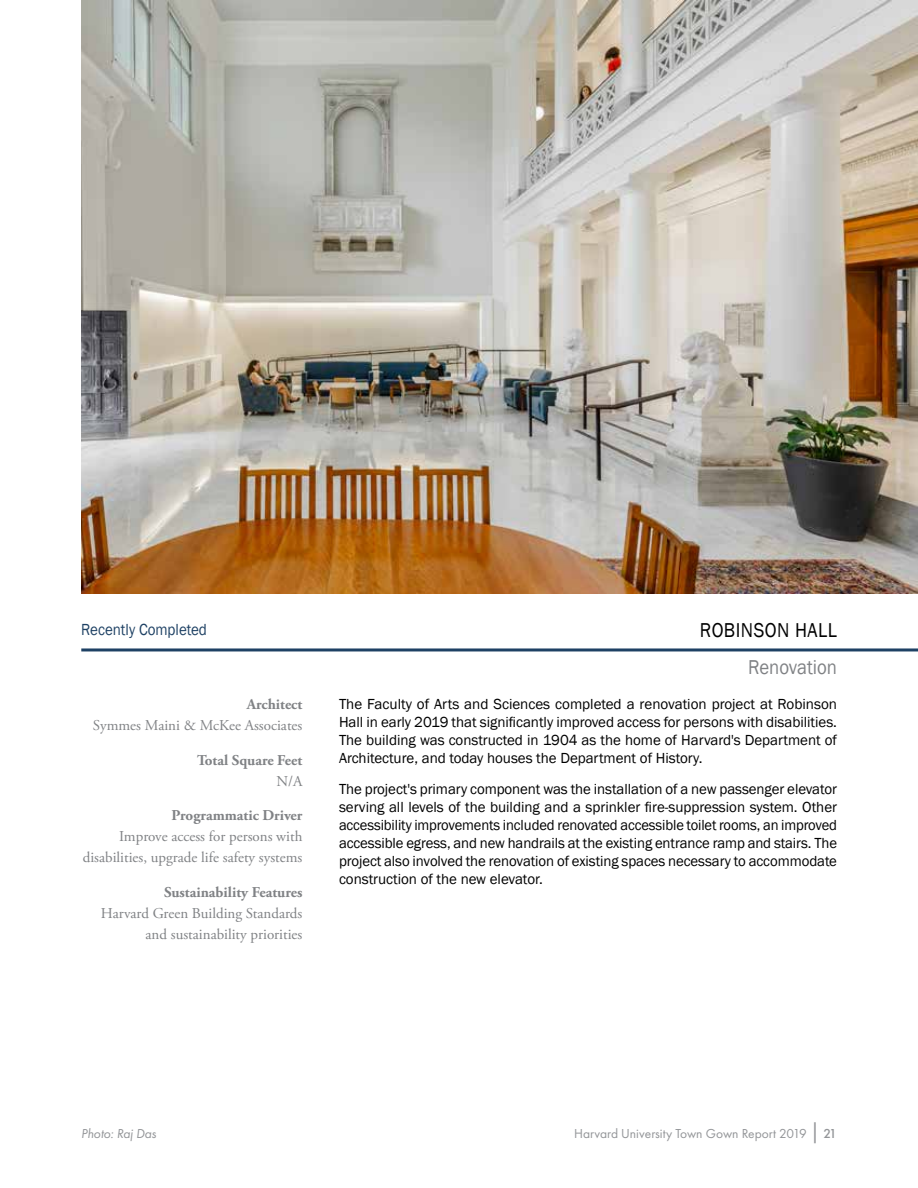
<style>
.page{position:relative;width:918px;height:1188px;background:#fff}
.page>*{position:absolute;margin:0;border:0;box-sizing:border-box;transform-origin:0 0}
.t1{font:20.7px "Franklin Gothic";letter-spacing:.025em;color:#000;scale:.91 1}
.t2{font:20.7px "Franklin Gothic";color:#808285;scale:.91 1}
.t3{font:16.5px "Franklin Gothic";color:#1e4164;scale:.91 1}
.t4{font:15px/18px "Franklin Gothic";letter-spacing:-.005em;color:#000;text-align:justify}
.t5{font:15px/21px "Adobe Garamond Pro";color:#808285;text-align:right}
.t6{font:700 15px "Adobe Garamond Pro";color:#808285}
.t7{font:13.5px "Futura PT";color:#939598}
.t8{font:italic 13.5px "Futura PT";letter-spacing:-.005em;color:#939598}
.s1{font-size:21px}
.s2{font-weight:500}
</style>
<div class="page">
<img style="left:81px;top:0;width:837px;height:594px">
<hr style="left:81px;top:648px;width:837px;height:3px;background:#1e4164">
<p class="t3" style="left:81px;top:620px;width:140px">Recently Completed</p>
<p class="t6" style="left:247px;top:696px;width:57px">Architect</p>
<p class="t5" style="left:93px;top:715px;width:211px">Symmes Maini &amp; McKee Associates</p>
<p class="t6" style="left:197px;top:751px;width:107px">Total Square Feet</p>
<p class="t5" style="left:276px;top:771px;width:27px">N/A</p>
<p class="t6" style="left:172px;top:807px;width:132px">Programmatic Driver</p>
<p class="t5" style="left:83px;top:826px;width:221px">Improve access for persons with disabilities, upgrade life safety systems</p>
<p class="t6" style="left:164px;top:883px;width:140px">Sustainability Features</p>
<p class="t5" style="left:101px;top:903px;width:203px">Harvard Green Building Standards and sustainability priorities</p>
<h1 class="t1" style="left:700px;top:617px;width:152px">ROBINSON HALL</h1>
<h1 class="t2" style="left:748px;top:654px;width:99px">Renovation</h1>
<p class="t4" style="left:339px;top:695px;width:500px">The Faculty of Arts and Sciences completed a renovation project at Robinson Hall in early 2019 that significantly improved access for persons with disabilities.<br>The building was constructed in 1904 as the home of Harvard's Department of Architecture, and today houses the Department of History.</p>
<p class="t4" style="left:339px;top:781px;width:500px">The project's primary component was the installation of a new passenger elevator serving all levels of the building and a sprinkler fire-suppression system. Other accessibility improvements included renovated accessible toilet rooms, an improved accessible egress, and new handrails at the existing entrance ramp and stairs. The project also involved the renovation of existing spaces necessary to accommodate construction of the new elevator.</p>
<p class="t8" style="left:81px;top:1125px;width:77px">Photo: Raj Das</p>
<p class="t7" style="left:574px;top:1125px;width:264px">Harvard University Town Gown Report 2019 <span class="s1">|</span> <span class="s2">21</span></p>
</div>
